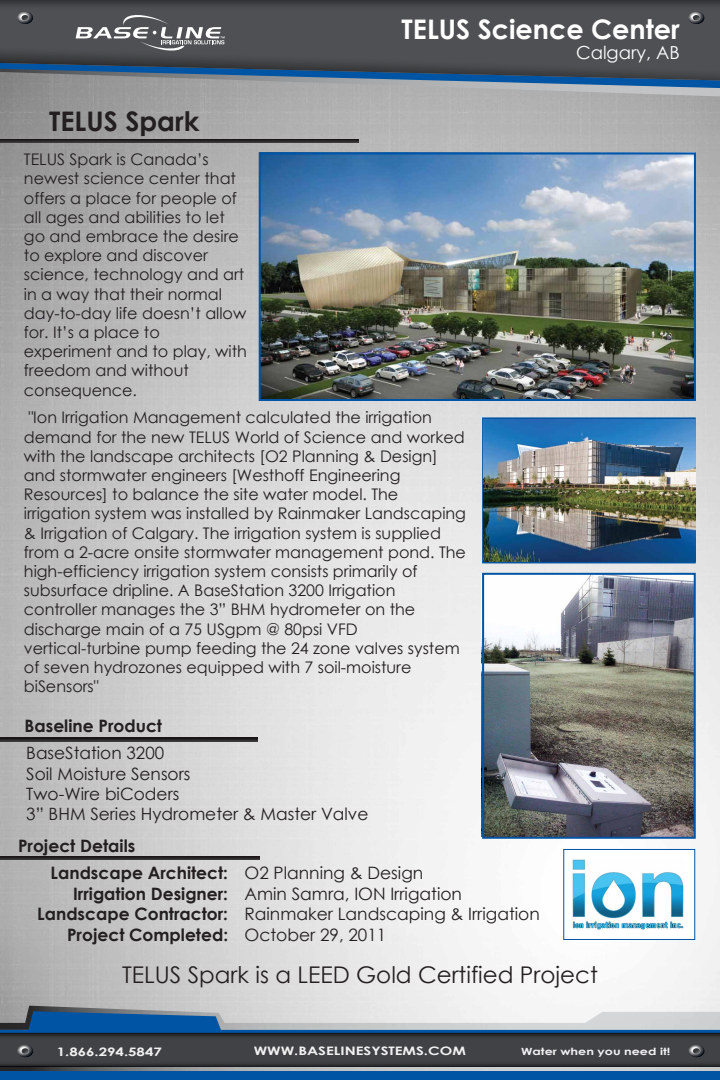
<style>
.page{position:relative;width:720px;height:1080px;background:#fff}
.page>*{position:absolute;margin:0;border:0;box-sizing:border-box;transform-origin:0 0}
.t1{font:700 27px "Century Gothic";color:#fff}
.t2{font:700 27px "Century Gothic";color:#231f20}
.t3{font:23px "Century Gothic";color:#231f20}
.t4{font:18px "Century Gothic";color:#fff}
.t5{font:700 17.1px/20.5px "Century Gothic";color:#231f20;text-align:right}
.t6{font:17.1px/20.5px "Century Gothic";color:#231f20}
.t7{font:17px/20.4px "Century Gothic";color:#231f20}
.t8{font:16px/19.2px "Century Gothic";color:#231f20}
.t9{font:700 11.7px "Century Gothic";color:#f1f1f2;scale:1.28 1}
.t10{font:700 9.9px "Century Gothic";color:#f1f1f2;scale:1.28 1}
</style>
<div class="page">
<img style="left:0;top:96px;width:720px;height:910px">
<svg style="left:0;top:1033px;width:720px;height:34px;background:#3a3b3e"></svg>
<svg style="left:0;top:1067px;width:720px;height:4px;background:#a8a9aa"></svg>
<svg style="left:0;top:1006px;width:720px;height:27px;background:#97aec3"></svg>
<div style="left:0;top:1071px;width:720px;height:9px;background:#0054a4"></div>
<svg style="left:0;top:88px;width:720px;height:8px;background:#a9a9aa"></svg>
<svg style="left:0;top:81px;width:720px;height:7px;background:#8797a6"></svg>
<svg style="left:0;top:0;width:720px;height:81px;background:#474f57"></svg>
<svg style="left:17px;top:12px;width:16px;height:12px"></svg>
<svg style="left:688px;top:12px;width:16px;height:12px"></svg>
<svg style="left:17px;top:1045px;width:16px;height:12px"></svg>
<svg style="left:688px;top:1045px;width:16px;height:12px"></svg>
<svg style="left:76px;top:13px;width:149px;height:39px;background:#6c6e70"></svg>
<hr style="left:0;top:140px;width:359px;height:3px;background:#d1d3d4">
<svg style="left:0;top:139px;width:359px;height:3px"></svg>
<img style="left:262px;top:155px;width:431px;height:243px">
<div style="left:259px;top:152px;width:437px;height:249px;border:2px solid #0054a4"></div>
<hr style="left:0;top:739px;width:257px;height:3px;background:#d1d3d4">
<svg style="left:0;top:738px;width:257px;height:3px"></svg>
<hr style="left:0;top:857px;width:259px;height:3px;background:#393839">
<svg style="left:0;top:856px;width:259px;height:3px"></svg>
<div style="left:482px;top:417px;width:214px;height:146px;border:2px solid #0054a4"></div>
<img style="left:483px;top:420px;width:213px;height:141px">
<img style="left:485px;top:576px;width:208px;height:260px">
<div style="left:482px;top:573px;width:214px;height:266px;border:2px solid #0054a4"></div>
<div style="left:564px;top:849px;width:131px;height:91px;background:#fff;border:1px solid #0054a4"></div>
<img style="left:572px;top:859px;width:112px;height:70px">
<h1 class="t2" style="left:49px;top:100px;width:152px">TELUS Spark</h1>
<p class="t8" style="left:24px;top:150px;width:225px">TELUS Spark is Canada’s newest science center that offers a place for people of all ages and abilities to let go and embrace the desire to explore and discover science, technology and art in a way that their normal day-to-day life doesn’t allow for. It’s a place to experiment and to play, with freedom and without consequence.</p>
<h1 class="t1" style="left:402px;top:9px;width:280px">TELUS Science Center</h1>
<p class="t4" style="left:576px;top:40px;width:105px">Calgary, AB</p>
<p class="t8" style="left:24px;top:408px;width:444px">"Ion Irrigation Management calculated the irrigation demand for the new TELUS World of Science and worked with the landscape architects [O2 Planning &amp; Design] and stormwater engineers [Westhoff Engineering Resources] to balance the site water model. The irrigation system was installed by Rainmaker Landscaping &amp; Irrigation of Calgary. The irrigation system is supplied from a 2-acre onsite stormwater management pond. The high-efficiency irrigation system consists primarily of subsurface dripline. A BaseStation 3200 Irrigation controller manages the 3” BHM hydrometer on the discharge main of a 75 USgpm @ 80psi VFD vertical-turbine pump feeding the 24 zone valves system of seven hydrozones equipped with 7 soil-moisture biSensors"</p>
<p class="t5" style="left:25px;top:715px;width:139px">Baseline Product</p>
<p class="t7" style="left:26px;top:743px;width:344px">BaseStation 3200<br>Soil Moisture Sensors<br>Two-Wire biCoders<br>3” BHM Series Hydrometer &amp; Master Valve</p>
<p class="t5" style="left:18px;top:835px;width:119px">Project Details</p>
<p class="t5" style="left:37px;top:862px;width:192px">Landscape Architect:<br>Irrigation Designer:<br>Landscape Contractor:<br>Project Completed:</p>
<p class="t6" style="left:245px;top:863px;width:297px">O2 Planning &amp; Design<br>Amin Samra, ION Irrigation<br>Rainmaker Landscaping &amp; Irrigation<br>October 29, 2011</p>
<h2 class="t3" style="left:122px;top:959px;width:477px">TELUS Spark is a LEED Gold Certified Project</h2>
<p class="t9" style="left:57px;top:1043px;width:84px">1.866.294.5847</p>
<p class="t9" style="left:254px;top:1042px;width:167px">WWW.BASELINESYSTEMS.COM</p>
<p class="t10" style="left:521px;top:1044px;width:118px">Water when you need it!</p>
</div>
